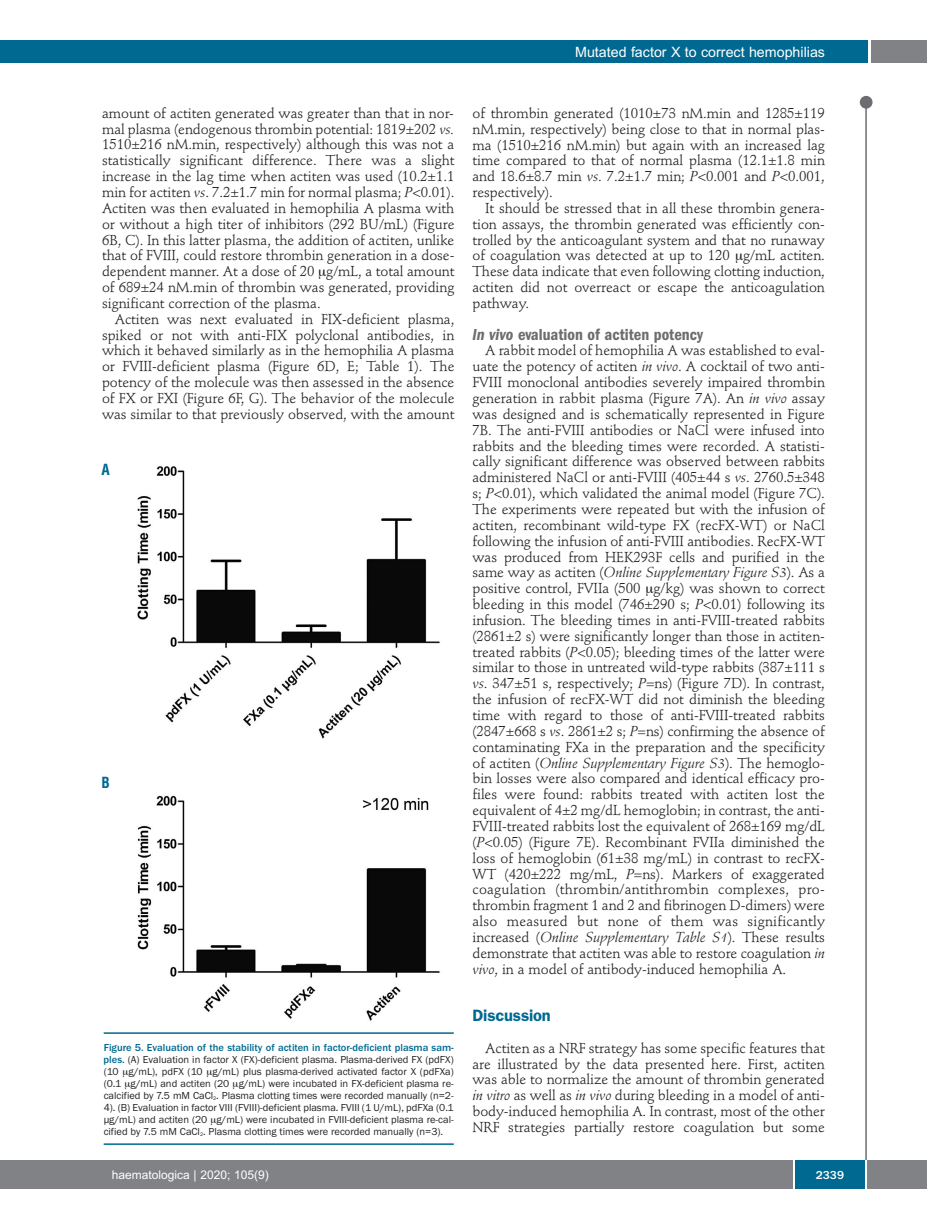
<style>
.page{position:relative;width:927px;height:1225px;background:#fff}
.page>*{position:absolute;margin:0;border:0;box-sizing:border-box;transform-origin:0 0}
.t1{font:600 condensed 16.5px "Franklin Gothic";color:#6c6d70}
.t2{font:600 16.5px "Franklin Gothic";letter-spacing:-.01em;color:#006991}
.t3{font:700 condensed 15px "Helvetica";color:#006991}
.t4{font:14.25px/15.9px "Stempel Schneidler";letter-spacing:-.005em;color:#231f20;text-align:justify}
.t5{font:14.25px "Arial";color:#fff}
.t6{font:12px "Arial";color:#fff}
.t7{font:500 12px "Franklin Gothic";color:#fff}
.t8{font:10.5px/12px "Franklin Gothic";color:#231f20;text-align:justify}
.s1{font-style:italic}
.s2{font-weight:500;color:#006991}
</style>
<div class="page">
<div style="left:860px;top:96px;width:12px;height:13px;background:#6c6d70;border-radius:50%"></div>
<hr style="left:865px;top:98px;width:2px;height:1062px;background:#6c6d70">
<div style="left:871px;top:40px;width:56px;height:22px;background:#808285"></div>
<div style="left:18px;top:40px;width:849px;height:22px;background:#006991"></div>
<div style="left:17px;top:1160px;width:910px;height:28px;background:#808285"></div>
<div style="left:795px;top:1160px;width:70px;height:28px;background:#006991"></div>
<hr style="left:793px;top:1160px;width:2px;height:28px;background:#fff">
<hr style="left:865px;top:1160px;width:2px;height:28px;background:#fff">
<div style="left:0;top:40px;width:19px;height:22px;background:#006991"></div>
<div style="left:0;top:1160px;width:18px;height:28px;background:#808285"></div>
<img style="left:137px;top:466px;width:303px;height:555px">
<hr style="left:104px;top:1032px;width:350px;height:1px;background:#006991">
<hr style="left:104px;top:1143px;width:350px;height:1px;background:#006991">
<p class="t5" style="left:575px;top:44px;width:251px">Mutated factor X to correct hemophilias</p>
<p class="t4" style="left:102px;top:106px;width:354px">amount of actiten generated was greater than that in nor&shy;mal plasma (endogenous thrombin potential: 1819±202 <span class="s1">vs.<br></span>1510±216 nM.min, respectively) although this was not a statistically significant difference. There was a slight increase in the lag time when actiten was used (10.2±1.1 min for actiten <span class="s1">vs</span>. 7.2±1.7 min for normal plasma; <span class="s1">P</span>&lt;0.01).<br>Actiten was then evaluated in hemophilia A plasma with or without a high titer of inhibitors (292 BU/mL) (Figure 6B, C). In this latter plasma, the addition of actiten, unlike that of FVIII, could restore thrombin generation in a dose&shy;dependent manner. At a dose of 20 g/mL, a total amount of 689±24 nM.min of thrombin was generated, providing significant correction of the plasma.</p>
<p class="t4" style="left:102px;top:312px;width:354px;text-indent:13px">Actiten was next evaluated in FIX-deficient plasma, spiked or not with anti-FIX polyclonal antibodies, in which it behaved similarly as in the hemophilia A plasma or FVIII-deficient plasma (Figure 6D, E; Table 1). The potency of the molecule was then assessed in the absence of FX or FXI (Figure 6F, G). The behavior of the molecule was similar to that previously observed, with the amount</p>
<p class="t3" style="left:101px;top:461px;width:10px">A</p>
<p class="t3" style="left:101px;top:774px;width:10px">B</p>
<p class="t8" style="left:104px;top:1041px;width:352px"><span class="s2">Figure 5. Evaluation of the stability of actiten in factor-deficient plasma sam&shy;ples.</span> (A) Evaluation in factor X (FX)-deficient plasma. Plasma-derived FX (pdFX) (10 g/mL), pdFX (10 g/mL) plus plasma-derived activated factor X (pdFXa) (0.1 g/mL) and actiten (20 g/mL) were incubated in FX-deficient plasma re&shy;calcified by 7.5 mM CaCl<sub>2</sub>. Plasma clotting times were recorded manually (n=2- 4). (B) Evaluation in factor VIII (FVIII)-deficient plasma. FVIII (1 U/mL), pdFXa (0.1 µg/mL) and actiten (20 g/mL) were incubated in FVIII-deficient plasma re-cal&shy;cified by 7.5 mM CaCl<sub>2</sub>. Plasma clotting times were recorded manually (n=3).</p>
<p class="t4" style="left:472px;top:106px;width:354px">of thrombin generated (1010±73 nM.min and 1285±119 nM.min, respectively) being close to that in normal plas&shy;ma (1510±216 nM.min) but again with an increased lag time compared to that of normal plasma (12.1±1.8 min and 18.6±8.7 min <span class="s1">vs</span>. 7.2±1.7 min; <span class="s1">P</span>&lt;0.001 and <span class="s1">P</span>&lt;0.001, respectively).</p>
<p class="t4" style="left:472px;top:201px;width:354px;text-indent:13px">It should be stressed that in all these thrombin genera&shy;tion assays, the thrombin generated was efficiently con&shy;trolled by the anticoagulant system and that no runaway of coagulation was detected at up to 120 g/mL actiten.<br>These data indicate that even following clotting induction, actiten did not overreact or escape the anticoagulation pathway.</p>
<p class="t1" style="left:472px;top:328px;width:232px"><span class="s1">In vivo</span> evaluation of actiten potency</p>
<p class="t4" style="left:472px;top:344px;width:354px;text-indent:13px">A rabbit model of hemophilia A was established to eval&shy;uate the potency of actiten <span class="s1">in vivo</span>. A cocktail of two anti-FVIII monoclonal antibodies severely impaired thrombin generation in rabbit plasma (Figure 7A). An <span class="s1">in vivo</span> assay was designed and is schematically represented in Figure 7B. The anti-FVIII antibodies or NaCl were infused into rabbits and the bleeding times were recorded. A statisti&shy;cally significant difference was observed between rabbits administered NaCl or anti-FVIII (405±44 s <span class="s1">vs</span>. 2760.5±348 s; <span class="s1">P</span>&lt;0.01), which validated the animal model (Figure 7C).<br>The experiments were repeated but with the infusion of actiten, recombinant wild-type FX (recFX-WT) or NaCl following the infusion of anti-FVIII antibodies. RecFX-WT was produced from HEK293F cells and purified in the same way as actiten (<span class="s1">Online Supplementary Figure S3</span>). As a positive control, FVIIa (500 g/kg) was shown to correct bleeding in this model (746±290 s; <span class="s1">P</span>&lt;0.01) following its infusion. The bleeding times in anti-FVIII-treated rabbits (2861±2 s) were significantly longer than those in actiten&shy;treated rabbits (<span class="s1">P</span>&lt;0.05); bleeding times of the latter were similar to those in untreated wild-type rabbits (387±111 s <span class="s1">vs</span>. 347±51 s, respectively; <span class="s1">P</span>=ns) (Figure 7D). In contrast, the infusion of recFX-WT did not diminish the bleeding time with regard to those of anti-FVIII-treated rabbits (2847±668 s <span class="s1">vs</span>. 2861±2 s; <span class="s1">P</span>=ns) confirming the absence of contaminating FXa in the preparation and the specificity of actiten (<span class="s1">Online Supplementary Figure S3</span>). The hemoglo&shy;bin losses were also compared and identical efficacy pro&shy;files were found: rabbits treated with actiten lost the equivalent of 4±2 mg/dL hemoglobin; in contrast, the anti-FVIII-treated rabbits lost the equivalent of 268±169 mg/dL (<span class="s1">P</span>&lt;0.05) (Figure 7E). Recombinant FVIIa diminished the loss of hemoglobin (61±38 mg/mL) in contrast to recFX-WT (420±222 mg/mL, <span class="s1">P</span>=ns). Markers of exaggerated coagulation (thrombin/antithrombin complexes, pro&shy;thrombin fragment 1 and 2 and fibrinogen D-dimers) were also measured but none of them was significantly increased (<span class="s1">Online Supplementary Table S1</span>). These results demonstrate that actiten was able to restore coagulation <span class="s1">in vivo</span>, in a model of antibody-induced hemophilia A.</p>
<p class="t2" style="left:472px;top:1009px;width:80px">Discussion</p>
<p class="t4" style="left:472px;top:1041px;width:354px;text-indent:13px">Actiten as a NRF strategy has some specific features that are illustrated by the data presented here. First, actiten was able to normalize the amount of thrombin generated <span class="s1">in vitro</span> as well as <span class="s1">in vivo</span> during bleeding in a model of anti&shy;body-induced hemophilia A. In contrast, most of the other NRF strategies partially restore coagulation but some</p>
<p class="t6" style="left:112px;top:1167px;width:158px">haematologica | 2020; 105(9)</p>
<p class="t7" style="left:816px;top:1167px;width:30px">2339</p>
</div>
